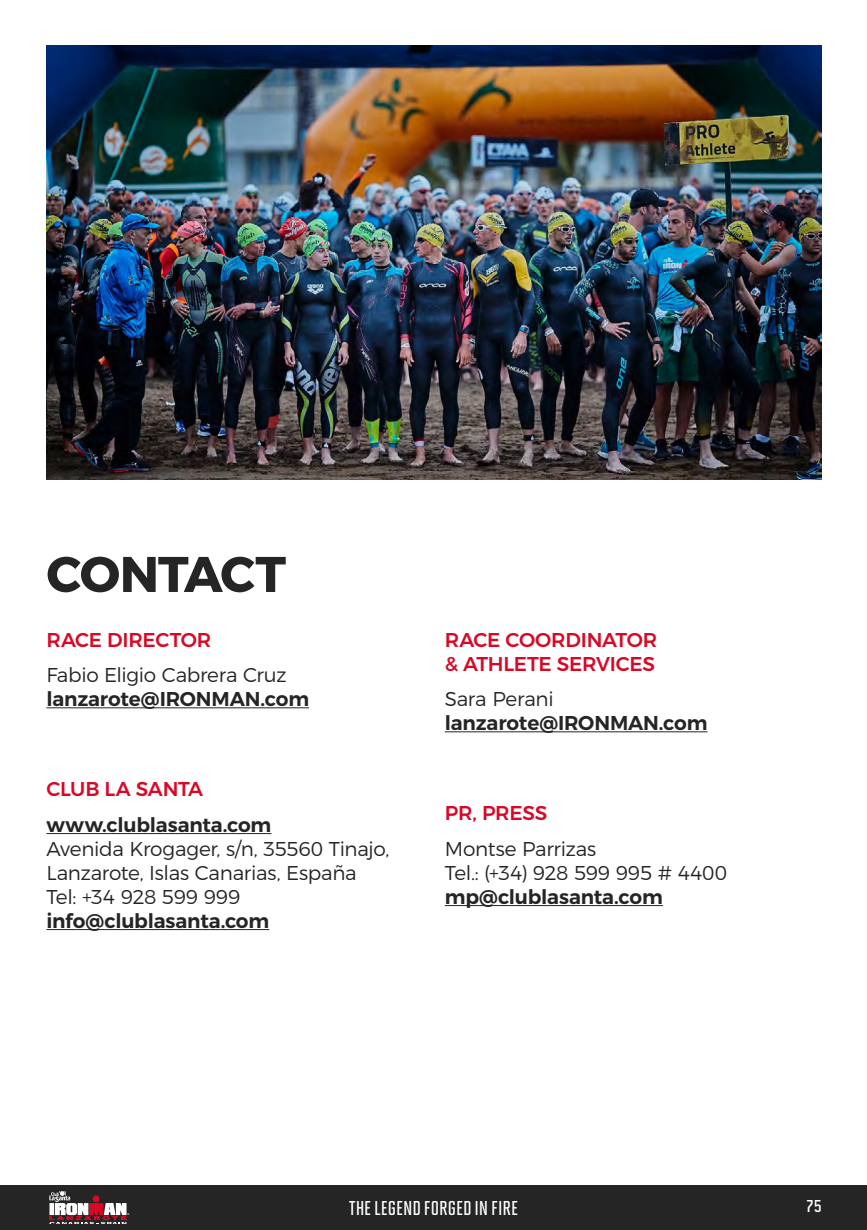
<style>
.page{position:relative;width:867px;height:1230px;background:#fff}
.page>*{position:absolute;margin:0;border:0;box-sizing:border-box;transform-origin:0 0}
.t1{font:700 50px "Montserrat";letter-spacing:-.025em;color:#252525}
.t2{font:300 20px/24px "Montserrat";letter-spacing:-.015em;color:#252525}
.t3{font:600 20px "Montserrat";letter-spacing:-.01em;color:#252525}
.t4{font:500 20px/24px "Montserrat";letter-spacing:-.015em;color:#d70926}
.t5{font:600 20px "Solano Gothic MVB";color:#fff}
</style>
<div class="page">
<div style="left:0;top:1185px;width:866px;height:45px;background:#252525"></div>
<svg style="left:49px;top:1192px;width:80px;height:32px"></svg>
<hr style="left:46px;top:707px;width:263px;height:1px;background:#252525">
<hr style="left:46px;top:833px;width:225px;height:1px;background:#252525">
<hr style="left:46px;top:929px;width:223px;height:1px;background:#252525">
<hr style="left:444px;top:731px;width:263px;height:1px;background:#252525">
<hr style="left:444px;top:905px;width:218px;height:1px;background:#252525">
<img style="left:46px;top:45px;width:775px;height:434px">
<h1 class="t1" style="left:46px;top:543px;width:241px">CONTACT</h1>
<p class="t4" style="left:46px;top:628px;width:166px">RACE DIRECTOR</p>
<p class="t2" style="left:46px;top:662px;width:242px">Fabio Eligio Cabrera Cruz</p>
<p class="t3" style="left:46px;top:686px;width:264px">lanzarote@IRONMAN.com</p>
<p class="t4" style="left:46px;top:777px;width:158px">CLUB LA SANTA</p>
<p class="t3" style="left:46px;top:812px;width:226px">www.clublasanta.com</p>
<p class="t2" style="left:46px;top:836px;width:344px">Avenida Krogager, s/n, 35560 Tinajo,<br>Lanzarote, Islas Canarias, España<br>Tel: +34 928 599 999</p>
<p class="t3" style="left:46px;top:908px;width:224px">info@clublasanta.com</p>
<p class="t4" style="left:444px;top:628px;width:214px">RACE COORDINATOR &amp; ATHLETE SERVICES</p>
<p class="t2" style="left:444px;top:686px;width:110px">Sara Perani</p>
<p class="t3" style="left:444px;top:710px;width:264px">lanzarote@IRONMAN.com</p>
<p class="t4" style="left:444px;top:801px;width:104px">PR, PRESS</p>
<p class="t2" style="left:444px;top:836px;width:284px">Montse Parrizas<br>Tel.: (+34) 928 599 995 # 4400</p>
<p class="t3" style="left:444px;top:884px;width:219px">mp@clublasanta.com</p>
<p class="t5" style="left:349px;top:1197px;width:170px">THE LEGEND FORGED IN FIRE</p>
<p class="t5" style="left:805px;top:1194px;width:18px">75</p>
</div>
